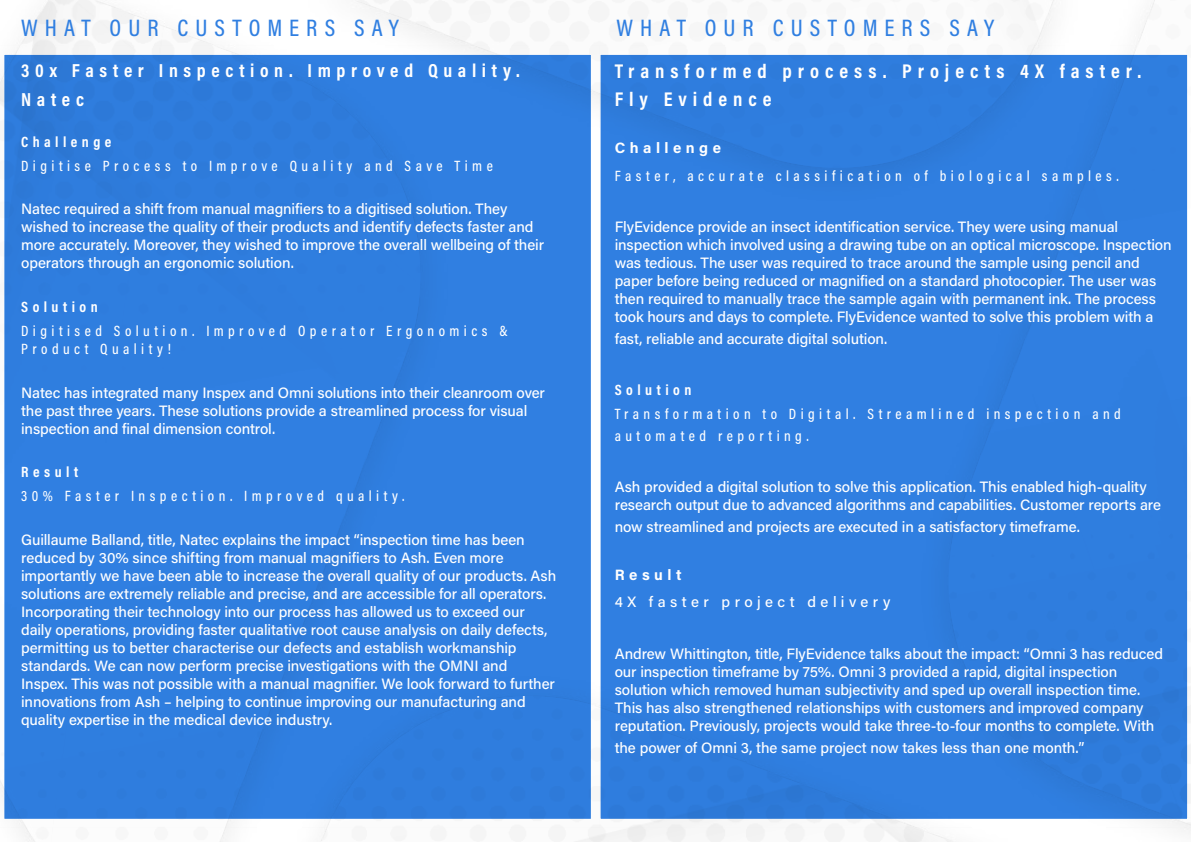
<style>
.page{position:relative;width:1191px;height:842px;background:#fff}
.page>*{position:absolute;margin:0;border:0;box-sizing:border-box;transform-origin:0 0}
.t1{font:500 24px "Acumin Pro Cond";letter-spacing:.295em;color:#307fe1}
.t2{font:700 20px "Acumin Pro Cond";letter-spacing:.3em;color:#fff}
.t3{font:700 19px "Acumin Pro Cond";letter-spacing:.295em;color:#fff}
.t4{font:500 15px/18px "Acumin Pro";letter-spacing:-.005em;color:#fff}
.t5{font:500 15px/18px "Acumin Pro Cond";letter-spacing:.295em;color:#fff}
.t6{font:700 15px "Acumin Pro Cond";letter-spacing:.295em;color:#fff}
.t7{font:500 15px "Acumin Pro";letter-spacing:.295em;color:#fff}
.t8{font:700 15px "Acumin Pro";letter-spacing:.295em;color:#fff}
</style>
<div class="page">
<div style="left:0;top:46px;width:591px;height:782px;background:#2f7edf"></div>
<svg style="left:591px;top:46px;width:600px;height:782px;background:#3883e0"></svg>
<h2 class="t1" style="left:21px;top:12px;width:379px">WHAT OUR CUSTOMERS SAY</h2>
<h2 class="t1" style="left:616px;top:12px;width:379px">WHAT OUR CUSTOMERS SAY</h2>
<h2 class="t2" style="left:615px;top:58px;width:528px">Transformed process. Projects 4X faster.</h2>
<h2 class="t2" style="left:615px;top:85px;width:158px">Fly Evidence</h2>
<h2 class="t8" style="left:615px;top:137px;width:108px">Challenge</h2>
<h2 class="t5" style="left:615px;top:166px;width:506px">Faster, accurate classification of biological samples.</h2>
<h2 class="t4" style="left:615px;top:217px;width:558px">FlyEvidence provide an insect identification service. They were using manual inspection which involved using a drawing tube on an optical microscope. Inspection was tedious. The user was required to trace around the sample using pencil and paper before being reduced or magnified on a standard photocopier. The user was then required to manually trace the sample again with permanent ink. The process took hours and days to complete. FlyEvidence wanted to solve this problem with a</h2>
<h2 class="t4" style="left:615px;top:329px;width:274px">fast, reliable and accurate digital solution.</h2>
<h2 class="t6" style="left:615px;top:380px;width:78px">Solution</h2>
<h2 class="t5" style="left:615px;top:402px;width:507px;line-height:22px">Transformation to Digital. Streamlined inspection and automated reporting.</h2>
<h2 class="t4" style="left:615px;top:477px;width:548px">Ash provided a digital solution to solve this application. This enabled high-quality research output due to advanced algorithms and capabilities. Customer reports are</h2>
<h2 class="t4" style="left:615px;top:517px;width:466px">now streamlined and projects are executed in a satisfactory timeframe.</h2>
<h2 class="t8" style="left:615px;top:564px;width:68px">Result</h2>
<h2 class="t7" style="left:615px;top:592px;width:277px">4X faster project delivery</h2>
<h2 class="t4" style="left:615px;top:644px;width:550px">Andrew Whittington, title, FlyEvidence talks about the impact: “Omni 3 has reduced our inspection timeframe by 75%. Omni 3 provided a rapid, digital inspection solution which removed human subjectivity and sped up overall inspection time.<br>This has also strengthened relationships with customers and improved company reputation. Previously, projects would take three-to-four months to complete. With</h2>
<h2 class="t4" style="left:615px;top:738px;width:471px">the power of Omni 3, the same project now takes less than one month.”</h2>
<h2 class="t3" style="left:21px;top:58px;width:500px">30x Faster Inspection. Improved Quality.</h2>
<h2 class="t3" style="left:21px;top:87px;width:64px">Natec</h2>
<h2 class="t6" style="left:21px;top:132px;width:92px">Challenge</h2>
<h2 class="t5" style="left:21px;top:156px;width:473px">Digitise Process to Improve Quality and Save Time</h2>
<h2 class="t4" style="left:21px;top:200px;width:524px">Natec required a shift from manual magnifiers to a digitised solution. They wished to increase the quality of their products and identify defects faster and more accurately. Moreover, they wished to improve the overall wellbeing of their operators through an ergonomic solution.</h2>
<h2 class="t6" style="left:21px;top:297px;width:78px">Solution</h2>
<h2 class="t5" style="left:21px;top:321px;width:488px">Digitised Solution. Improved Operator Ergonomics &amp;<br>Product Quality!</h2>
<h2 class="t4" style="left:21px;top:383px;width:525px">Natec has integrated many Inspex and Omni solutions into their cleanroom over the past three years. These solutions provide a streamlined process for visual inspection and final dimension control.</h2>
<h2 class="t6" style="left:21px;top:462px;width:58px">Result</h2>
<h2 class="t5" style="left:21px;top:486px;width:385px">30% Faster Inspection. Improved quality.</h2>
<h2 class="t4" style="left:21px;top:530px;width:536px">Guillaume Balland, title, Natec explains the impact “inspection time has been reduced by 30% since shifting from manual magnifiers to Ash. Even more importantly we have been able to increase the overall quality of our products. Ash solutions are extremely reliable and precise, and are accessible for all operators.<br>Incorporating their technology into our process has allowed us to exceed our daily operations, providing faster qualitative root cause analysis on daily defects, permitting us to better characterise our defects and establish workmanship standards. We can now perform precise investigations with the OMNI and Inspex. This was not possible with a manual magnifier. We look forward to further innovations from Ash – helping to continue improving our manufacturing and quality expertise in the medical device industry.</h2>
</div>
